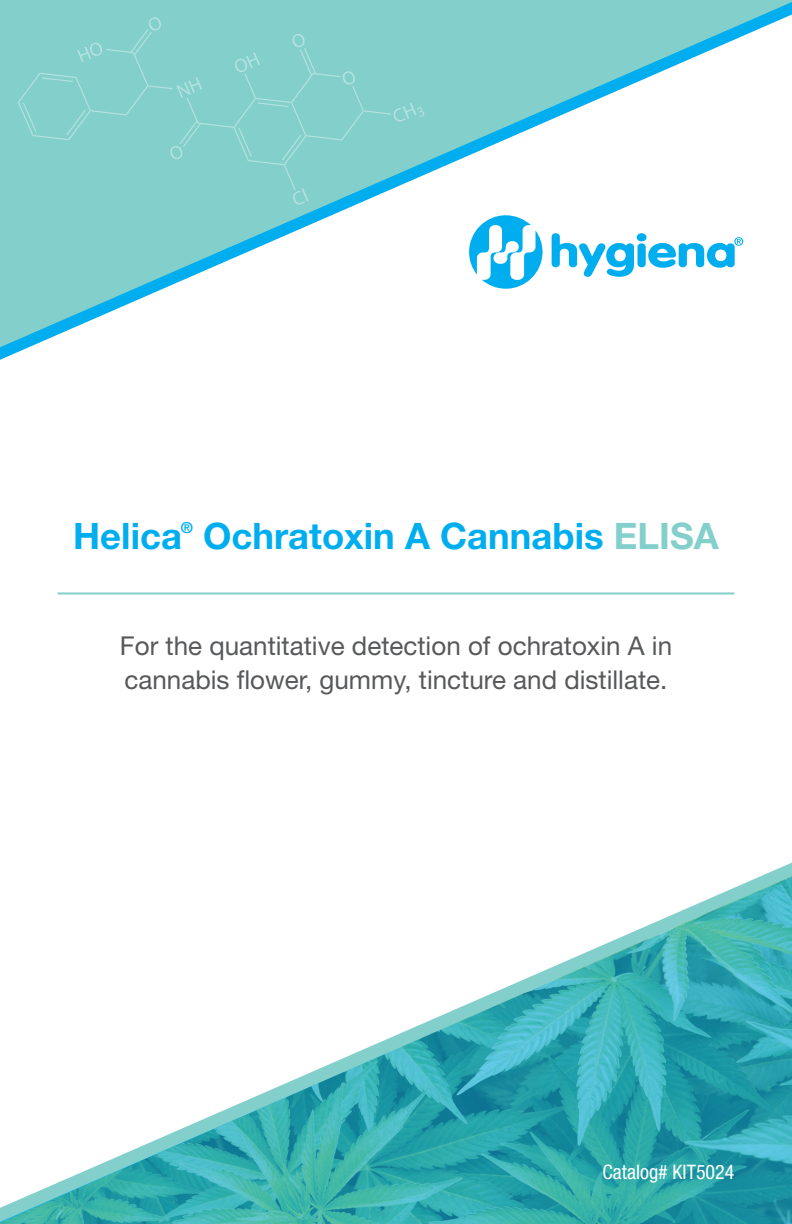
<style>
.page{position:relative;width:792px;height:1224px;background:#fff}
.page>*{position:absolute;margin:0;border:0;box-sizing:border-box;transform-origin:0 0}
.t1{font:700 36.4px "Helvetica Neue LT Pro";color:#00aeef}
.t2{font:26px/34px "Helvetica Neue LT Pro";color:#57585a}
.t3{font:condensed 20px "Helvetica Neue LT Pro";color:#fff}
.t4{font:700 15.2px "Helvetica Neue LT Pro";color:#00aeef}
.s1{color:#82cfcb}
</style>
<div class="page">
<svg style="left:0;top:0;width:792px;height:347px"></svg>
<svg style="left:18px;top:16px;width:407px;height:189px;background:#83cfcc"></svg>
<img style="left:0;top:875px;width:792px;height:349px">
<svg style="left:552px;top:233px;width:191px;height:44px"></svg>
<svg style="left:469px;top:215px;width:74px;height:74px"></svg>
<hr style="left:58px;top:592px;width:676px;height:2px;background:#82cfcb">
<h1 class="t1" style="left:73px;top:514px;width:110px">Helica</h1>
<p class="t4" style="left:181px;top:518px;width:14px">®</p>
<h1 class="t1" style="left:203px;top:514px;width:517px">Ochratoxin A Cannabis <span class="s1">ELISA</span></h1>
<p class="t2" style="left:120px;top:628px;width:554px">For the quantitative detection of ochratoxin A in cannabis flower, gummy, tincture and distillate.</p>
<p class="t3" style="left:603px;top:1161px;width:133px">Catalog# KIT5024</p>
</div>
